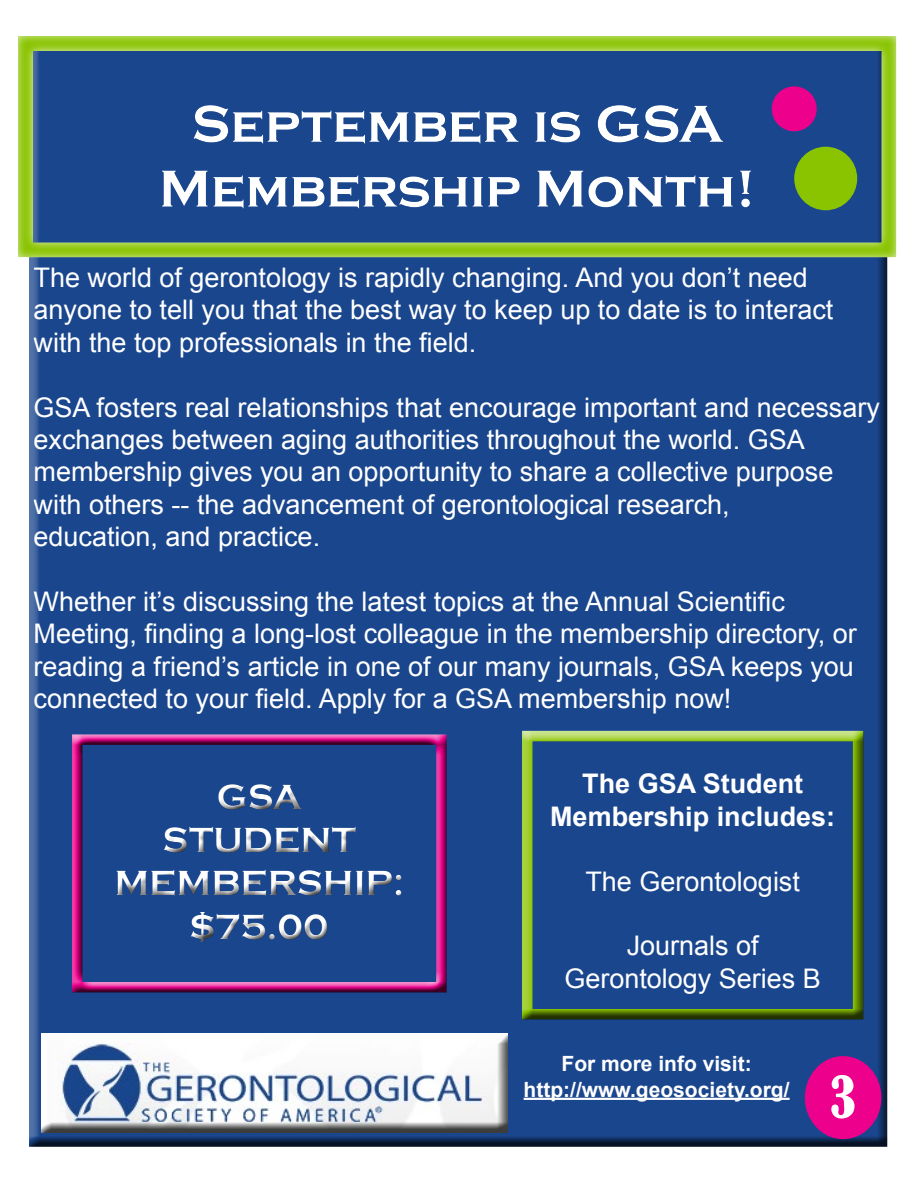
<style>
.page{position:relative;width:918px;height:1188px;background:#fff}
.page>*{position:absolute;margin:0;border:0;box-sizing:border-box;transform-origin:0 0}
.t1{font:700 54px/64.8px "Copperplate Gothic";color:#fff;text-align:center}
.t2{font:condensed 54px "Bernard";color:#fff}
.t3{font:700 36px/43.2px "Copperplate Gothic";color:#fff;text-align:center}
.t4{font:27px/32.4px "Arial";color:#fff}
.t5{font:700 27px/32.4px "Arial";color:#fff;text-align:center}
.t6{font:700 21px/25.2px "Arial";color:#fff;text-align:center}
</style>
<div class="page">
<div style="left:23px;top:29px;width:875px;height:1118px;background:#000;opacity:.75"></div>
<div style="left:5px;top:24px;width:905px;height:234px;background:#fff;opacity:.75"></div>
<div style="left:31px;top:1022px;width:485px;height:111px;background:#fff;opacity:.75"></div>
<div style="left:35px;top:1026px;width:483px;height:107px;background:#000;opacity:.75"></div>
<div style="left:772px;top:86px;width:45px;height:45px;background:#ec008c;border-radius:50%"></div>
<div style="left:61px;top:723px;width:395px;height:270px;background:#1a468d"></div>
<div style="left:66px;top:727px;width:392px;height:266px;background:#000;opacity:.75"></div>
<div style="left:511px;top:720px;width:361px;height:301px;background:#1a468d"></div>
<div style="left:516px;top:724px;width:358px;height:297px;background:#000;opacity:.75"></div>
<div style="left:805px;top:1056px;width:76px;height:83px;background:#ec008c;border-radius:50%"></div>
<hr style="left:524px;top:1098px;width:266px;height:2px;background:#fff">
<h1 class="t1" style="left:159px;top:92px;width:599px">September is GSA<br>Membership Month!</h1>
<p class="t4" style="left:34px;top:262px;width:801px">The world of gerontology is rapidly changing. And you don’t need anyone to tell you that the best way to keep up to date is to interact with the top professionals in the field.</p>
<p class="t4" style="left:34px;top:391px;width:848px">GSA fosters real relationships that encourage important and necessary exchanges between aging authorities throughout the world. GSA membership gives you an opportunity to share a collective purpose with others -- the advancement of gerontological research,<br>education, and practice.</p>
<p class="t4" style="left:34px;top:586px;width:825px">Whether it’s discussing the latest topics at the Annual Scientific Meeting, finding a long-lost colleague in the membership directory, or reading a friend’s article in one of our many journals, GSA keeps you connected to your field. Apply for a GSA membership now!</p>
<h2 class="t3" style="left:115px;top:776px;width:291px">GSA<br>STUDENT<br>MEMBERSHIP: $75.00</h2>
<p class="t5" style="left:550px;top:768px;width:287px">The GSA Student<br>Membership includes:</p>
<p class="t4" style="left:585px;top:865px;width:216px">The Gerontologist</p>
<p class="t4" style="left:564px;top:930px;width:258px;text-align:center">Journals of<br>Gerontology Series B</p>
<p class="t6" style="left:524px;top:1052px;width:268px">For more info visit: http://www.geosociety.org/</p>
<h1 class="t2" style="left:829px;top:1066px;width:28px">3</h1>
</div>
